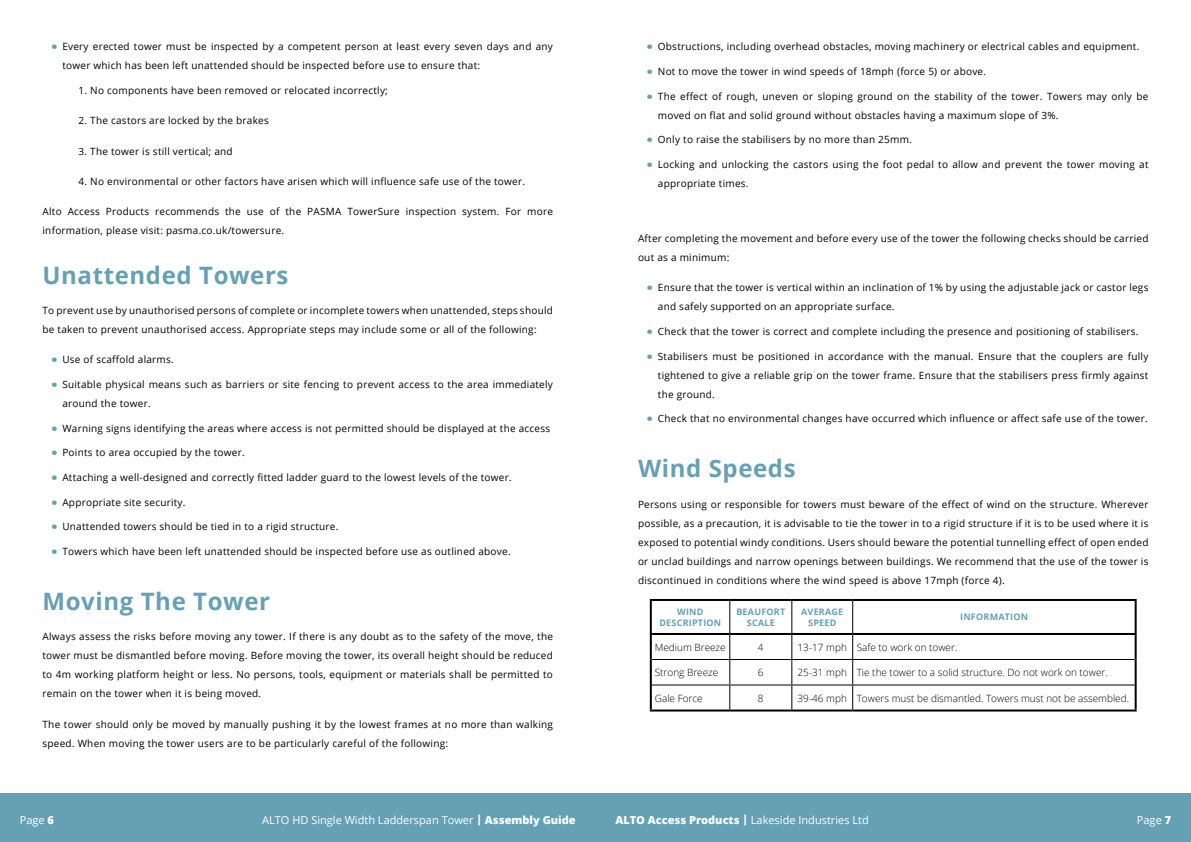
<style>
.page{position:relative;width:1191px;height:842px;background:#fff}
.page>*{position:absolute;margin:0;border:0;box-sizing:border-box;transform-origin:0 0}
.t1{font:700 24px "Open Sans";letter-spacing:.025em;color:#65a0b4}
.t2{font:800 23px "Open Sans";color:#65a0b4}
.t3{font:11px "Open Sans";color:#fff}
.t4{font:10px/19px "Open Sans";letter-spacing:.025em;color:#000}
.t5{font:300 10px "Open Sans";color:#000}
.t6{font:700 9px/10.8px "Open Sans";letter-spacing:.025em;color:#65a0b4;text-align:center}
.s1{font-weight:800}
</style>
<div class="page">
<div style="left:0;top:794px;width:595px;height:48px;background:#65a0b4"></div>
<div style="left:595px;top:794px;width:596px;height:48px;background:#65a0b4"></div>
<hr style="left:729px;top:601px;width:1px;height:32px;background:#000">
<hr style="left:791px;top:601px;width:1px;height:32px;background:#000">
<hr style="left:852px;top:601px;width:1px;height:32px;background:#000">
<hr style="left:652px;top:659px;width:78px;height:1px;background:#000">
<hr style="left:730px;top:659px;width:62px;height:1px;background:#000">
<hr style="left:792px;top:659px;width:60px;height:1px;background:#000">
<hr style="left:852px;top:659px;width:282px;height:1px;background:#000">
<hr style="left:652px;top:684px;width:78px;height:1px;background:#000">
<hr style="left:730px;top:684px;width:62px;height:1px;background:#000">
<svg style="left:729px;top:635px;width:1px;height:74px"></svg>
<hr style="left:792px;top:684px;width:60px;height:1px;background:#000">
<svg style="left:791px;top:635px;width:1px;height:74px"></svg>
<hr style="left:852px;top:684px;width:282px;height:1px;background:#000">
<svg style="left:852px;top:635px;width:1px;height:74px"></svg>
<hr style="left:650px;top:635px;width:2px;height:24px;background:#000">
<hr style="left:1134px;top:635px;width:2px;height:24px;background:#000">
<hr style="left:650px;top:659px;width:2px;height:26px;background:#000">
<hr style="left:1134px;top:659px;width:2px;height:26px;background:#000">
<hr style="left:650px;top:685px;width:2px;height:24px;background:#000">
<hr style="left:1134px;top:685px;width:2px;height:24px;background:#000">
<hr style="left:650px;top:709px;width:80px;height:2px;background:#000">
<hr style="left:730px;top:709px;width:62px;height:2px;background:#000">
<hr style="left:792px;top:709px;width:60px;height:2px;background:#000">
<hr style="left:852px;top:709px;width:284px;height:2px;background:#000">
<hr style="left:650px;top:599px;width:80px;height:2px;background:#000">
<hr style="left:650px;top:601px;width:2px;height:32px;background:#000">
<hr style="left:730px;top:599px;width:62px;height:2px;background:#000">
<hr style="left:792px;top:599px;width:60px;height:2px;background:#000">
<hr style="left:852px;top:599px;width:284px;height:2px;background:#000">
<hr style="left:1134px;top:601px;width:2px;height:32px;background:#000">
<hr style="left:650px;top:633px;width:80px;height:2px;background:#000">
<hr style="left:730px;top:633px;width:62px;height:2px;background:#000">
<hr style="left:792px;top:633px;width:60px;height:2px;background:#000">
<hr style="left:852px;top:633px;width:284px;height:2px;background:#000">
<p class="t2" style="left:51px;top:29px;width:8px">·</p>
<p class="t4" style="left:62px;top:37px;width:492px">Every erected tower must be inspected by a competent person at least every seven days and any tower which has been left unattended should be inspected before use to ensure that:</p>
<p class="t4" style="left:79px;top:80px;width:311px">1. No components have been removed or relocated incorrectly;</p>
<p class="t4" style="left:79px;top:111px;width:192px">2. The castors are locked by the brakes</p>
<p class="t4" style="left:79px;top:141px;width:156px">3. The tower is still vertical; and</p>
<p class="t4" style="left:79px;top:171px;width:448px">4. No environmental or other factors have arisen which will influence safe use of the tower.</p>
<p class="t4" style="left:43px;top:202px;width:512px">Alto Access Products recommends the use of the PASMA TowerSure inspection system. For more information, please visit: pasma.co.uk/towersure.</p>
<p class="t1" style="left:43px;top:258px;width:247px">Unattended Towers</p>
<p class="t4" style="left:43px;top:300px;width:512px">To prevent use by unauthorised persons of complete or incomplete towers when unattended, steps should be taken to prevent unauthorised access. Appropriate steps may include some or all of the following:</p>
<p class="t2" style="left:51px;top:342px;width:8px">·</p>
<p class="t4" style="left:62px;top:350px;width:113px">Use of scaffold alarms.</p>
<p class="t2" style="left:51px;top:367px;width:8px">·</p>
<p class="t4" style="left:62px;top:374px;width:492px">Suitable physical means such as barriers or site fencing to prevent access to the area immediately around the tower.</p>
<p class="t2" style="left:51px;top:411px;width:8px">·</p>
<p class="t4" style="left:62px;top:418px;width:489px">Warning signs identifying the areas where access is not permitted should be displayed at the access</p>
<p class="t2" style="left:51px;top:435px;width:8px">·</p>
<p class="t4" style="left:62px;top:443px;width:184px">Points to area occupied by the tower.</p>
<p class="t2" style="left:51px;top:460px;width:8px">·</p>
<p class="t4" style="left:62px;top:468px;width:451px">Attaching a well-designed and correctly fitted ladder guard to the lowest levels of the tower.</p>
<p class="t2" style="left:51px;top:485px;width:8px">·</p>
<p class="t4" style="left:62px;top:492px;width:125px">Appropriate site security.</p>
<p class="t2" style="left:51px;top:509px;width:8px">·</p>
<p class="t4" style="left:62px;top:517px;width:278px">Unattended towers should be tied in to a rigid structure.</p>
<p class="t2" style="left:51px;top:534px;width:8px">·</p>
<p class="t4" style="left:62px;top:542px;width:450px">Towers which have been left unattended should be inspected before use as outlined above.</p>
<p class="t1" style="left:43px;top:584px;width:229px">Moving The Tower</p>
<p class="t4" style="left:43px;top:627px;width:512px;text-align:justify">Always assess the risks before moving any tower. If there is any doubt as to the safety of the move, the tower must be dismantled before moving. Before moving the tower, its overall height should be reduced to 4m working platform height or less. No persons, tools, equipment or materials shall be permitted to remain on the tower when it is being moved.</p>
<p class="t4" style="left:43px;top:714px;width:512px">The tower should only be moved by manually pushing it by the lowest frames at no more than walking speed. When moving the tower users are to be particularly careful of the following:</p>
<p class="t3" style="left:20px;top:813px;width:36px">Page <span class="s1">6</span></p>
<p class="t3" style="left:262px;top:813px;width:315px">ALTO HD Single Width Ladderspan Tower <span class="s1">| Assembly Guide</span></p>
<p class="t2" style="left:646px;top:29px;width:8px">·</p>
<p class="t4" style="left:658px;top:37px;width:483px">Obstructions, including overhead obstacles, moving machinery or electrical cables and equipment.</p>
<p class="t2" style="left:646px;top:54px;width:8px">·</p>
<p class="t4" style="left:658px;top:61px;width:330px">Not to move the tower in wind speeds of 18mph (force 5) or above.</p>
<p class="t2" style="left:646px;top:79px;width:8px">·</p>
<p class="t4" style="left:658px;top:86px;width:492px">The effect of rough, uneven or sloping ground on the stability of the tower. Towers may only be moved on flat and solid ground without obstacles having a maximum slope of 3%.</p>
<p class="t2" style="left:646px;top:122px;width:8px">·</p>
<p class="t4" style="left:658px;top:130px;width:256px">Only to raise the stabilisers by no more than 25mm.</p>
<p class="t2" style="left:646px;top:147px;width:8px">·</p>
<p class="t4" style="left:658px;top:154px;width:492px">Locking and unlocking the castors using the foot pedal to allow and prevent the tower moving at appropriate times.</p>
<p class="t4" style="left:638px;top:228px;width:512px">After completing the movement and before every use of the tower the following checks should be carried out as a minimum:</p>
<p class="t2" style="left:646px;top:270px;width:8px">·</p>
<p class="t4" style="left:658px;top:278px;width:492px">Ensure that the tower is vertical within an inclination of 1% by using the adjustable jack or castor legs and safely supported on an appropriate surface.</p>
<p class="t2" style="left:646px;top:314px;width:8px">·</p>
<p class="t4" style="left:658px;top:321px;width:482px">Check that the tower is correct and complete including the presence and positioning of stabilisers.</p>
<p class="t2" style="left:646px;top:339px;width:8px">·</p>
<p class="t4" style="left:658px;top:346px;width:492px;text-align:justify">Stabilisers must be positioned in accordance with the manual. Ensure that the couplers are fully tightened to give a reliable grip on the tower frame. Ensure that the stabilisers press firmly against the ground.</p>
<p class="t2" style="left:646px;top:401px;width:8px">·</p>
<p class="t4" style="left:658px;top:409px;width:491px">Check that no environmental changes have occurred which influence or affect safe use of the tower.</p>
<p class="t1" style="left:638px;top:452px;width:159px">Wind Speeds</p>
<p class="t4" style="left:638px;top:494px;width:512px;text-align:justify">Persons using or responsible for towers must beware of the effect of wind on the structure. Wherever possible, as a precaution, it is advisable to tie the tower in to a rigid structure if it is to be used where it is exposed to potential windy conditions. Users should beware the potential tunnelling effect of open ended or unclad buildings and narrow openings between buildings. We recommend that the use of the tower is discontinued in conditions where the wind speed is above 17mph (force 4).</p>
<p class="t6" style="left:659px;top:606px;width:63px">WIND<br>DESCRIPTION</p>
<p class="t6" style="left:736px;top:606px;width:50px">BEAUFORT<br>SCALE</p>
<p class="t6" style="left:801px;top:606px;width:44px">AVERAGE<br>SPEED</p>
<p class="t6" style="left:960px;top:611px;width:69px">INFORMATION</p>
<p class="t5" style="left:655px;top:640px;width:72px">Medium Breeze</p>
<p class="t5" style="left:758px;top:640px;width:7px">4</p>
<p class="t5" style="left:797px;top:640px;width:161px">13-17 mph Safe to work on tower.</p>
<p class="t5" style="left:655px;top:666px;width:65px">Strong Breeze</p>
<p class="t5" style="left:758px;top:666px;width:7px">6</p>
<p class="t5" style="left:797px;top:666px;width:312px">25-31 mph Tie the tower to a solid structure. Do not work on tower.</p>
<p class="t5" style="left:655px;top:691px;width:49px">Gale Force</p>
<p class="t5" style="left:758px;top:691px;width:7px">8</p>
<p class="t5" style="left:797px;top:691px;width:333px">39-46 mph Towers must be dismantled. Towers must not be assembled.</p>
<p class="t3" style="left:615px;top:813px;width:255px"><span class="s1">ALTO Access Products |</span> Lakeside Industries Ltd</p>
<p class="t3" style="left:1136px;top:813px;width:36px">Page <span class="s1">7</span></p>
</div>
